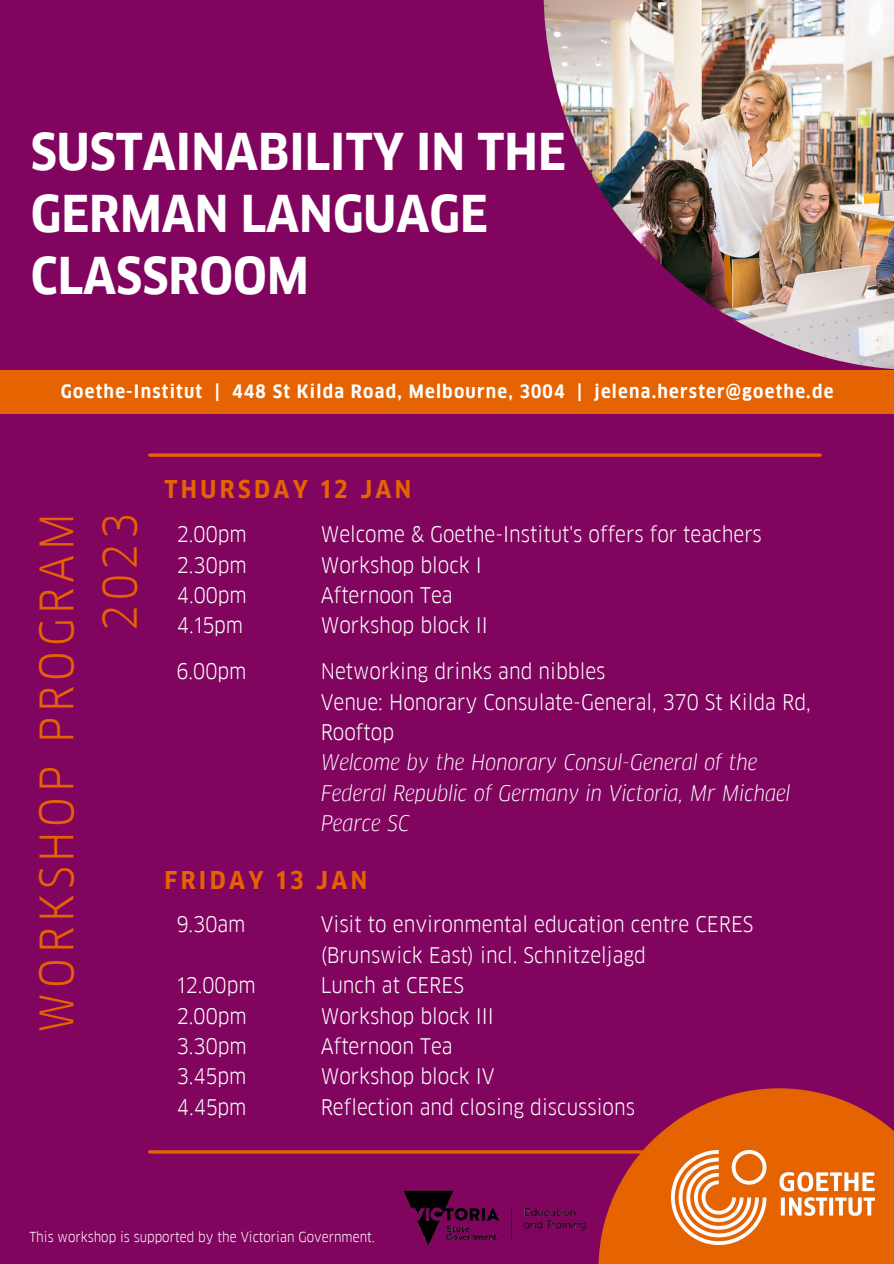
<style>
.page{position:relative;width:894px;height:1264px;background:#fff}
.page>*{position:absolute;margin:0;border:0;box-sizing:border-box;transform-origin:0 0}
.t1{font:700 49.5px/61.9px "Goethe FF Clan";color:#fff}
.t2{font:45px/63px "Goethe FF Clan";letter-spacing:.105em;color:#e56300;text-align:right}
.t3{font:700 24px "Goethe FF Clan";letter-spacing:.14em;color:#e56300}
.t4{font:21px/30.5px "Goethe FF Clan";color:#fff}
.t5{font:italic 21px/30.5px "Goethe FF Clan";color:#fff}
.t6{font:700 18px "Goethe FF Clan";letter-spacing:.065em;color:#fff}
.t7{font:13.5px "Goethe FF Clan";color:#fff}
</style>
<div class="page">
<div style="left:0;top:0;width:893px;height:1263px;background:#81055f"></div>
<hr style="left:150px;top:1150px;width:620px;height:3px;background:#e56300">
<svg style="left:150px;top:453px;width:670px;height:4px;background:#d5540e"></svg>
<div style="left:0;top:370px;width:893px;height:44px;background:#e56300"></div>
<img style="left:543px;top:0;width:350px;height:370px">
<svg style="left:526px;top:1088px;width:367px;height:175px;fill:#e56300"></svg>
<img style="left:671px;top:1150px;width:202px;height:94px">
<img style="left:403px;top:1179px;width:194px;height:78px">
<h1 class="t1" style="left:31px;top:122px;width:536px">SUSTAINABILITY IN THE<br>GERMAN LANGUAGE<br>CLASSROOM</h1>
<p class="t6" style="left:61px;top:380px;width:773px">Goethe-Institut | 448 St Kilda Road, Melbourne, 3004 | jelena.herster@goethe.de</p>
<h2 class="t2" style="left:26px;top:1032px;width:521px;rotate:-90deg">WORKSHOP PROGRAM<br>2023</h2>
<p class="t3" style="left:164px;top:474px;width:248px">THURSDAY 12 JAN</p>
<p class="t4" style="left:177px;top:519px;width:71px;text-align:justify">2.00pm 2.30pm 4.00pm 4.15pm</p>
<p class="t4" style="left:320px;top:519px;width:442px">Welcome &amp; Goethe-Institut's offers for teachers<br>Workshop block I<br>Afternoon Tea<br>Workshop block II</p>
<p class="t4" style="left:320px;top:656px;width:491px">Networking drinks and nibbles<br>Venue: Honorary Consulate-General, 370 St Kilda Rd,<br>Rooftop</p>
<p class="t5" style="left:320px;top:747px;width:471px">Welcome by the Honorary Consul-General of the<br>Federal Republic of Germany in Victoria, Mr Michael<br>Pearce SC</p>
<p class="t4" style="left:177px;top:656px;width:71px">6.00pm</p>
<p class="t3" style="left:164px;top:865px;width:204px">FRIDAY 13 JAN</p>
<p class="t4" style="left:177px;top:909px;width:70px">9.30am</p>
<p class="t4" style="left:320px;top:909px;width:434px">Visit to environmental education centre CERES (Brunswick East) incl. Schnitzeljagd<br>Lunch at CERES<br>Workshop block III<br>Afternoon Tea<br>Workshop block IV<br>Reflection and closing discussions</p>
<p class="t4" style="left:177px;top:970px;width:80px">12.00pm<br>2.00pm<br>3.30pm<br>3.45pm<br>4.45pm</p>
<p class="t7" style="left:29px;top:1228px;width:347px">This workshop is supported by the Victorian Government.</p>
</div>
